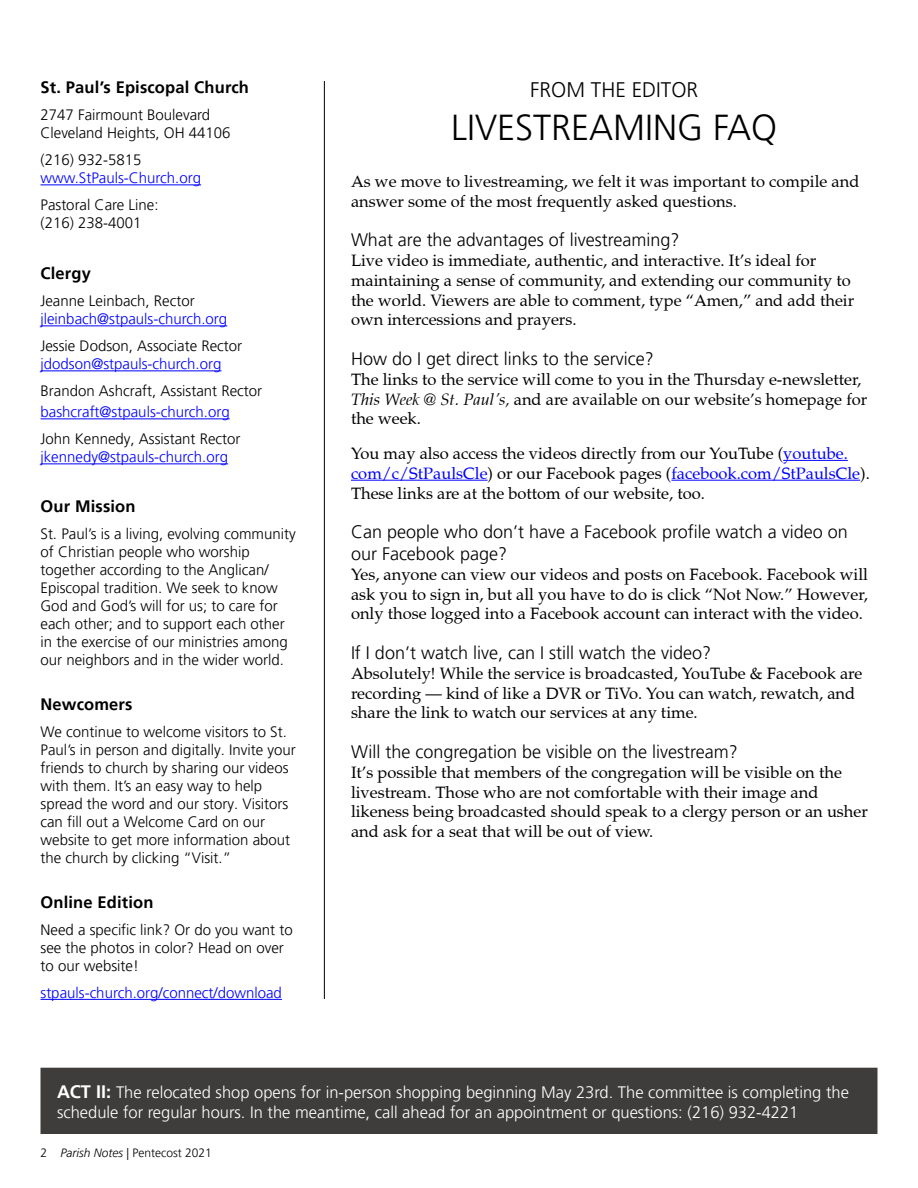
<style>
.page{position:relative;width:918px;height:1188px;background:#fff}
.page>*{position:absolute;margin:0;border:0;box-sizing:border-box;transform-origin:0 0}
.t1{font:300 36px "Frutiger LT Pro";color:#000}
.t2{font:300 21px "Frutiger LT Pro";color:#000}
.t3{font:300 18px/21.6px "Frutiger LT Pro";color:#000}
.t4{font:16.5px/19.8px "Palatino LT Pro";color:#000}
.t5{font:300 16.5px/19.8px "Frutiger LT Pro";color:#fff}
.t6{font:700 16.5px "Frutiger LT Pro";letter-spacing:.01em;color:#000}
.t7{font:300 15px/18px "Frutiger LT Pro";color:#000}
.t8{font:300 15px "Frutiger LT Pro";color:#00f}
.t9{font:300 12px "Frutiger LT Pro";color:#000}
.s1{font-style:italic}
.s2{color:#00f}
.s3{font-weight:700;font-size:18px}
</style>
<div class="page">
<hr style="left:40px;top:184px;width:161px;height:1px;background:#00f">
<hr style="left:40px;top:325px;width:187px;height:1px;background:#00f">
<hr style="left:40px;top:370px;width:181px;height:1px;background:#00f">
<hr style="left:40px;top:418px;width:190px;height:1px;background:#00f">
<hr style="left:40px;top:463px;width:188px;height:1px;background:#00f">
<hr style="left:40px;top:999px;width:242px;height:1px;background:#00f">
<hr style="left:783px;top:460px;width:65px;height:1px;background:#00f">
<hr style="left:351px;top:480px;width:137px;height:1px;background:#00f">
<hr style="left:671px;top:480px;width:189px;height:1px;background:#00f">
<div style="left:42px;top:1069px;width:834px;height:63px;background:#3f3d3b"></div>
<div style="left:40px;top:1068px;width:838px;height:66px;border:3px solid #3f3d3b"></div>
<hr style="left:324px;top:81px;width:1px;height:918px;background:#000101">
<p class="t6" style="left:40px;top:78px;width:210px">St. Paul’s Episcopal Church</p>
<p class="t7" style="left:40px;top:106px;width:192px">2747 Fairmount Boulevard<br>Cleveland Heights, OH 44106</p>
<p class="t7" style="left:40px;top:151px;width:102px">(216) 932-5815</p>
<p class="t8" style="left:40px;top:169px;width:162px">www.StPauls-Church.org</p>
<p class="t7" style="left:40px;top:196px;width:120px">Pastoral Care Line: (216) 238-4001</p>
<p class="t6" style="left:40px;top:264px;width:52px">Clergy</p>
<p class="t7" style="left:40px;top:292px;width:156px">Jeanne Leinbach, Rector</p>
<p class="t8" style="left:40px;top:310px;width:188px">jleinbach@stpauls-church.org</p>
<p class="t7" style="left:40px;top:337px;width:203px">Jessie Dodson, Associate Rector</p>
<p class="t8" style="left:40px;top:355px;width:182px">jdodson@stpauls-church.org</p>
<p class="t7" style="left:40px;top:382px;width:223px">Brandon Ashcraft, Assistant Rector</p>
<p class="t8" style="left:40px;top:403px;width:191px">bashcraft@stpauls-church.org</p>
<p class="t7" style="left:40px;top:430px;width:202px">John Kennedy, Assistant Rector</p>
<p class="t8" style="left:40px;top:448px;width:189px">jkennedy@stpauls-church.org</p>
<p class="t6" style="left:40px;top:496px;width:97px">Our Mission</p>
<p class="t7" style="left:40px;top:525px;width:257px">St. Paul’s is a living, evolving community of Christian people who worship together according to the Anglican/ Episcopal tradition. We seek to know God and God’s will for us; to care for each other; and to support each other in the exercise of our ministries among our neighbors and in the wider world.</p>
<p class="t6" style="left:40px;top:694px;width:94px">Newcomers</p>
<p class="t7" style="left:40px;top:723px;width:257px">We continue to welcome visitors to St.<br>Paul’s in person and digitally. Invite your friends to church by sharing our videos with them. It’s an easy way to help spread the word and our story. Visitors can fill out a Welcome Card on our website to get more information about the church by clicking “Visit.”</p>
<p class="t6" style="left:40px;top:892px;width:115px">Online Edition</p>
<p class="t7" style="left:40px;top:921px;width:254px">Need a specific link? Or do you want to see the photos in color? Head on over to our website!</p>
<p class="t8" style="left:40px;top:984px;width:243px">stpauls-church.org/connect/download</p>
<p class="t2" style="left:530px;top:77px;width:170px">FROM THE EDITOR</p>
<h1 class="t1" style="left:451px;top:107px;width:328px">LIVESTREAMING FAQ</h1>
<p class="t4" style="left:351px;top:171px;width:510px">As we move to livestreaming, we felt it was important to compile and answer some of the most frequently asked questions.</p>
<p class="t3" style="left:351px;top:229px;width:330px">What are the advantages of livestreaming?</p>
<p class="t4" style="left:351px;top:251px;width:505px">Live video is immediate, authentic, and interactive. It’s ideal for maintaining a sense of community, and extending our community to the world. Viewers are able to comment, type “Amen,” and add their own intercessions and prayers.</p>
<p class="t3" style="left:351px;top:348px;width:304px">How do I get direct links to the service?</p>
<p class="t4" style="left:351px;top:369px;width:518px">The links to the service will come to you in the Thursday e-newsletter,<br><span class="s1">This Week @ St. Paul’s,</span> and are available on our website’s homepage for the week.</p>
<p class="t4" style="left:351px;top:444px;width:520px">You may also access the videos directly from our YouTube (<span class="s2">youtube. com/c/StPaulsCle</span>) or our Facebook pages (<span class="s2">facebook.com/StPaulsCle</span>).<br>These links are at the bottom of our website, too.</p>
<p class="t3" style="left:351px;top:521px;width:498px">Can people who don’t have a Facebook profile watch a video on our Facebook page?</p>
<p class="t4" style="left:351px;top:564px;width:519px;text-align:justify">Yes, anyone can view our videos and posts on Facebook. Facebook will ask you to sign in, but all you have to do is click “Not Now.” However, only those logged into a Facebook account can interact with the video.</p>
<p class="t3" style="left:351px;top:642px;width:362px">If I don’t watch live, can I still watch the video?</p>
<p class="t4" style="left:351px;top:663px;width:513px">Absolutely! While the service is broadcasted, YouTube &amp; Facebook are recording — kind of like a DVR or TiVo. You can watch, rewatch, and share the link to watch our services at any time.</p>
<p class="t3" style="left:351px;top:741px;width:388px">Will the congregation be visible on the livestream?</p>
<p class="t4" style="left:351px;top:762px;width:518px">It’s possible that members of the congregation will be visible on the livestream. Those who are not comfortable with their image and likeness being broadcasted should speak to a clergy person or an usher and ask for a seat that will be out of view.</p>
<p class="t5" style="left:57px;top:1082px;width:793px"><span class="s3">ACT II:</span> The relocated shop opens for in-person shopping beginning May 23rd. The committee is completing the schedule for regular hours. In the meantime, call ahead for an appointment or questions: (216) 932-4221</p>
<p class="t9" style="left:40px;top:1145px;width:173px">2 <span class="s1">Parish Notes</span> | Pentecost 2021</p>
</div>
